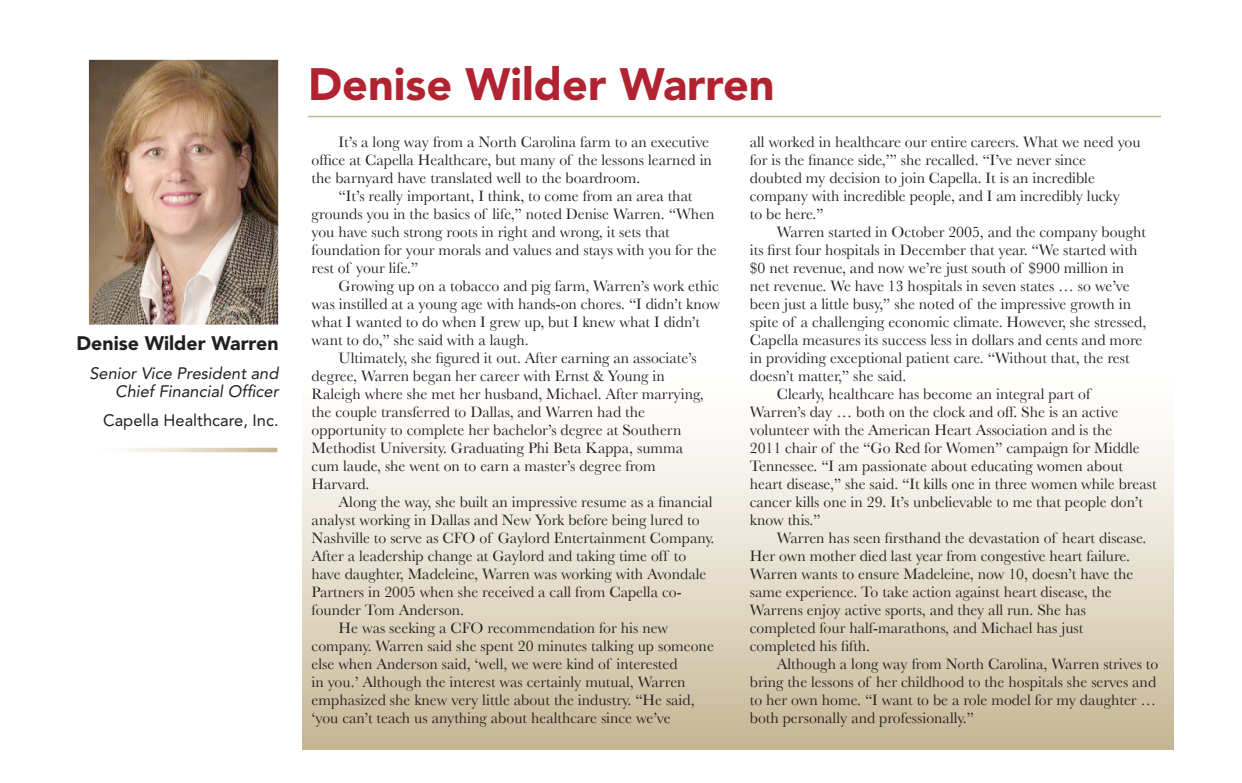
<style>
.page{position:relative;width:1242px;height:783px;background:#fff}
.page>*{position:absolute;margin:0;border:0;box-sizing:border-box;transform-origin:0 0}
.name_head{font:900 45px "Avenir";color:#b12331}
.photo_name_title{font:900 19.5px "Avenir";color:#231f20}
.photo_name_title-2{font:italic 16.5px/18px "Avenir";color:#231f20;text-align:right}
.photo_name_title-3{font:16.5px "Avenir";color:#231f20}
.t1{font:15.75px/18px "Baskerville";color:#231f20}
</style>
<div class="page">
<div style="left:303px;top:359px;width:870px;height:391px;background:linear-gradient(to bottom,#fff,#c8b998)"></div>
<img style="left:90px;top:61px;width:187px;height:263px">
<div style="left:81px;top:52px;width:205px;height:281px;border:8px solid #fff"></div>
<hr style="left:308px;top:116px;width:853px;height:1px;background:#c4b492">
<svg style="left:126px;top:448px;width:151px;height:4px"></svg>
<p class="photo_name_title" style="left:76px;top:331px;width:204px">Denise Wilder Warren</p>
<p class="photo_name_title-2" style="left:89px;top:364px;width:191px">Senior Vice President and<br>Chief Financial Officer</p>
<p class="photo_name_title-3" style="left:103px;top:410px;width:177px">Capella Healthcare, Inc.</p>
<p class="name_head" style="left:308px;top:57px;width:468px">Denise Wilder Warren</p>
<p class="t1" style="left:312px;top:133px;width:402px;text-indent:27px">It’s a long way from a North Carolina farm to an executive office at Capella Healthcare, but many of the lessons learned in the barnyard have translated well to the boardroom.</p>
<p class="t1" style="left:312px;top:187px;width:407px;text-indent:27px">“It’s really important, I think, to come from an area that grounds you in the basics of life,” noted Denise Warren. “When you have such strong roots in right and wrong, it sets that foundation for your morals and values and stays with you for the rest of your life.”</p>
<p class="t1" style="left:312px;top:277px;width:410px;text-indent:27px">Growing up on a tobacco and pig farm, Warren’s work ethic was instilled at a young age with hands-on chores. “I didn’t know what I wanted to do when I grew up, but I knew what I didn’t want to do,” she said with a laugh.</p>
<p class="t1" style="left:312px;top:349px;width:387px;text-indent:27px">Ultimately, she figured it out. After earning an associate’s degree, Warren began her career with Ernst &amp; Young in</p>
<p class="t1" style="left:312px;top:385px;width:394px">Raleigh where she met her husband, Michael. After marrying, the couple transferred to Dallas, and Warren had the opportunity to complete her bachelor’s degree at Southern Methodist University. Graduating Phi Beta Kappa, summa</p>
<p class="t1" style="left:312px;top:457px;width:346px">cum laude, she went on to earn a master’s degree from</p>
<p class="t1" style="left:312px;top:475px;width:59px">Harvard.</p>
<p class="t1" style="left:312px;top:493px;width:404px;text-indent:27px">Along the way, she built an impressive resume as a financial analyst working in Dallas and New York before being lured to Nashville to serve as CFO of Gaylord Entertainment Company.<br>After a leadership change at Gaylord and taking time off to have daughter, Madeleine, Warren was working with Avondale Partners in 2005 when she received a call from Capella co&shy;founder Tom Anderson.</p>
<p class="t1" style="left:312px;top:619px;width:404px;text-indent:27px">He was seeking a CFO recommendation for his new company. Warren said she spent 20 minutes talking up someone else when Anderson said, ‘well, we were kind of interested<br>in you.’ Although the interest was certainly mutual, Warren emphasized she knew very little about the industry. “He said, ‘you can’t teach us anything about healthcare since we’ve</p>
<p class="t1" style="left:750px;top:133px;width:392px">all worked in healthcare our entire careers. What we need you for is the finance side,’” she recalled. “I’ve never since</p>
<p class="t1" style="left:750px;top:169px;width:347px">doubted my decision to join Capella. It is an incredible</p>
<p class="t1" style="left:750px;top:187px;width:372px">company with incredible people, and I am incredibly lucky</p>
<p class="t1" style="left:750px;top:205px;width:75px">to be here.”</p>
<p class="t1" style="left:750px;top:223px;width:398px;text-indent:27px">Warren started in October 2005, and the company bought its first four hospitals in December that year. “We started with $0 net revenue, and now we’re just south of $900 million in net revenue. We have 13 hospitals in seven states … so we’ve been just a little busy,” she noted of the impressive growth in spite of a challenging economic climate. However, she stressed, Capella measures its success less in dollars and cents and more in providing exceptional patient care. “Without that, the rest doesn’t matter,” she said.</p>
<p class="t1" style="left:777px;top:385px;width:315px">Clearly, healthcare has become an integral part of</p>
<p class="t1" style="left:750px;top:403px;width:408px">Warren’s day … both on the clock and off. She is an active volunteer with the American Heart Association and is the<br>2011 chair of the “Go Red for Women” campaign for Middle Tennessee. “I am passionate about educating women about heart disease,” she said. “It kills one in three women while breast cancer kills one in 29. It’s unbelievable to me that people don’t know this.”</p>
<p class="t1" style="left:750px;top:529px;width:398px;text-indent:27px">Warren has seen firsthand the devastation of heart disease.<br>Her own mother died last year from congestive heart failure.<br>Warren wants to ensure Madeleine, now 10, doesn’t have the same experience. To take action against heart disease, the Warrens enjoy active sports, and they all run. She has</p>
<p class="t1" style="left:750px;top:619px;width:335px">completed four half-marathons, and Michael has just</p>
<p class="t1" style="left:750px;top:637px;width:122px">completed his fifth.</p>
<p class="t1" style="left:750px;top:655px;width:410px;text-indent:27px">Although a long way from North Carolina, Warren strives to bring the lessons of her childhood to the hospitals she serves and to her own home. “I want to be a role model for my daughter … both personally and professionally.”</p>
</div>
